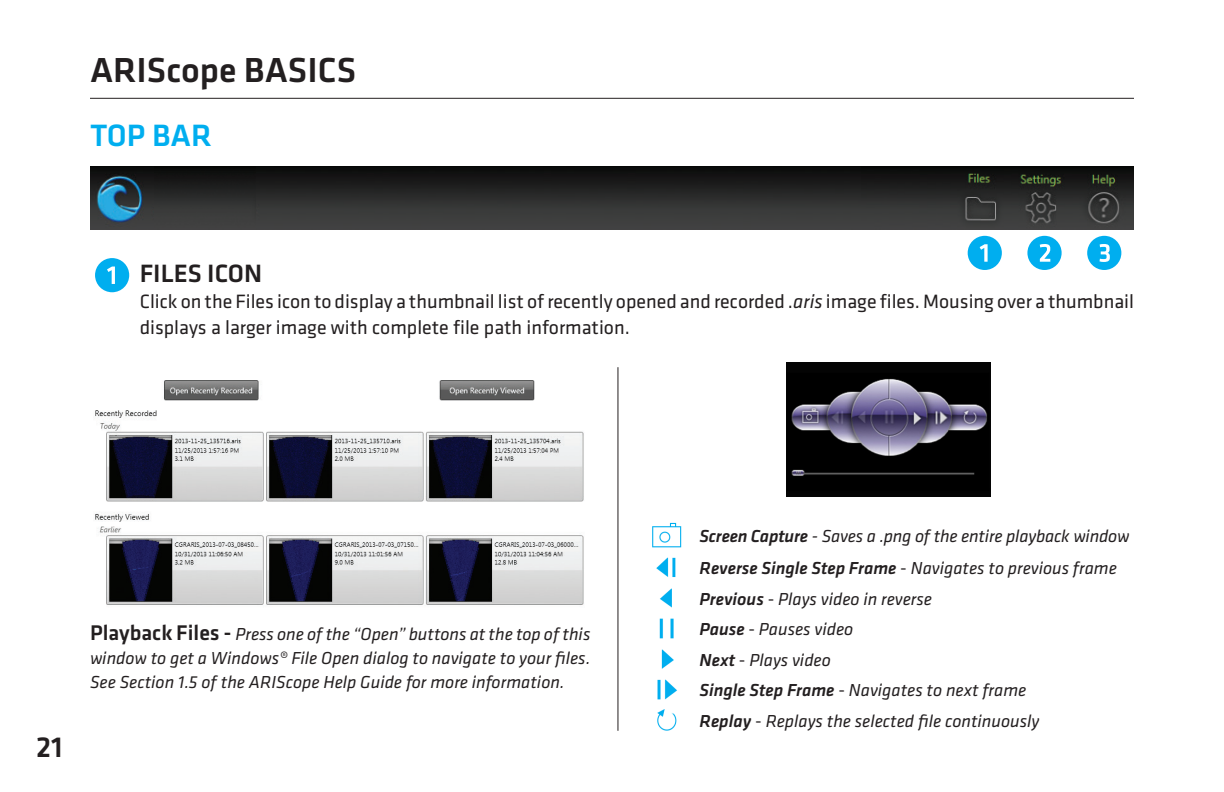
<style>
.page{position:relative;width:1224px;height:792px;background:#fff}
.page>*{position:absolute;margin:0;border:0;box-sizing:border-box;transform-origin:0 0}
.t1{font:500 36px "Klavika Basic";color:#231f20}
.t2{font:500 32px "Klavika Basic";color:#00aeef}
.t3{font:500 30px "Klavika Basic";color:#231f20}
.t4{font:500 26px "Klavika Basic";color:#231f20}
.t5{font:20px/26px "Klavika Basic";color:#231f20}
.t6{font:italic 18px/24px "Klavika Basic";color:#231f20;text-align:justify}
.s1{font-style:italic}
.s2{font-weight:500;font-style:normal;font-size:22px}
.s3{font-weight:500}
.s4{font-style:normal}
</style>
<div class="page">
<hr style="left:90px;top:98px;width:1044px;height:1px;background:#231f20">
<div style="left:95px;top:258px;width:34px;height:34px;background:#00aeef;border-radius:50%"></div>
<svg style="left:107px;top:267px;width:8px;height:17px"></svg>
<img style="left:95px;top:380px;width:489px;height:225px">
<hr style="left:617px;top:367px;width:1px;height:364px;background:#231f20">
<div style="left:1027px;top:236px;width:35px;height:34px;background:#00aeef;border-radius:50%"></div>
<svg style="left:1040px;top:244px;width:10px;height:18px"></svg>
<div style="left:1087px;top:236px;width:34px;height:34px;background:#00aeef;border-radius:50%"></div>
<svg style="left:1100px;top:244px;width:10px;height:18px"></svg>
<div style="left:968px;top:236px;width:34px;height:34px;background:#00aeef;border-radius:50%"></div>
<svg style="left:980px;top:244px;width:8px;height:18px"></svg>
<img style="left:90px;top:167px;width:772px;height:62px">
<img style="left:862px;top:167px;width:272px;height:62px">
<img style="left:154px;top:167px;width:102px;height:62px">
<img style="left:786px;top:363px;width:205px;height:133px">
<img style="left:657px;top:679px;width:20px;height:21px">
<img style="left:661px;top:649px;width:13px;height:20px">
<img style="left:659px;top:618px;width:15px;height:21px">
<img style="left:660px;top:588px;width:12px;height:20px">
<img style="left:656px;top:557px;width:20px;height:21px">
<img style="left:652px;top:523px;width:30px;height:25px">
<img style="left:657px;top:709px;width:20px;height:22px">
<p class="t1" style="left:90px;top:46px;width:268px">ARIScope BASICS</p>
<p class="t2" style="left:90px;top:114px;width:124px">TOP BAR</p>
<p class="t4" style="left:140px;top:255px;width:124px">FILES ICON</p>
<p class="t5" style="left:140px;top:287px;width:996px">Click on the Files icon to display a thumbnail list of recently opened and recorded .<span class="s1">aris</span> image files. Mousing over a thumbnail displays a larger image with complete file path information.</p>
<h3 class="t3" style="left:36px;top:727px;width:28px">21</h3>
<p class="t6" style="left:90px;top:622px;width:502px"><span class="s2">Playback Files -</span> Press one of the “Open” buttons at the top of this window to get a Windows® File Open dialog to navigate to your files.<br>See Section 1.5 of the ARIScope Help Guide for more information.</p>
<p class="t6" style="left:700px;top:524px;width:431px"><span class="s3">Screen Capture</span> - Saves a .png of the entire playback window</p>
<p class="t6" style="left:700px;top:556px;width:419px"><span class="s3">Reverse Single Step Frame</span> <span class="s4">-</span> Navigates to previous frame</p>
<p class="t6" style="left:700px;top:587px;width:234px"><span class="s3">Previous</span> <span class="s4">-</span> Plays video in reverse</p>
<p class="t6" style="left:700px;top:617px;width:155px"><span class="s3">Pause</span> <span class="s4">-</span> Pauses video</p>
<p class="t6" style="left:700px;top:647px;width:133px"><span class="s3">Next</span> <span class="s4">-</span> Plays video</p>
<p class="t6" style="left:700px;top:678px;width:328px"><span class="s3">Single Step Frame</span> <span class="s4">-</span> Navigates to next frame</p>
<p class="t6" style="left:700px;top:708px;width:341px"><span class="s3">Replay</span> <span class="s4">-</span> Replays the selected file continuously</p>
</div>
